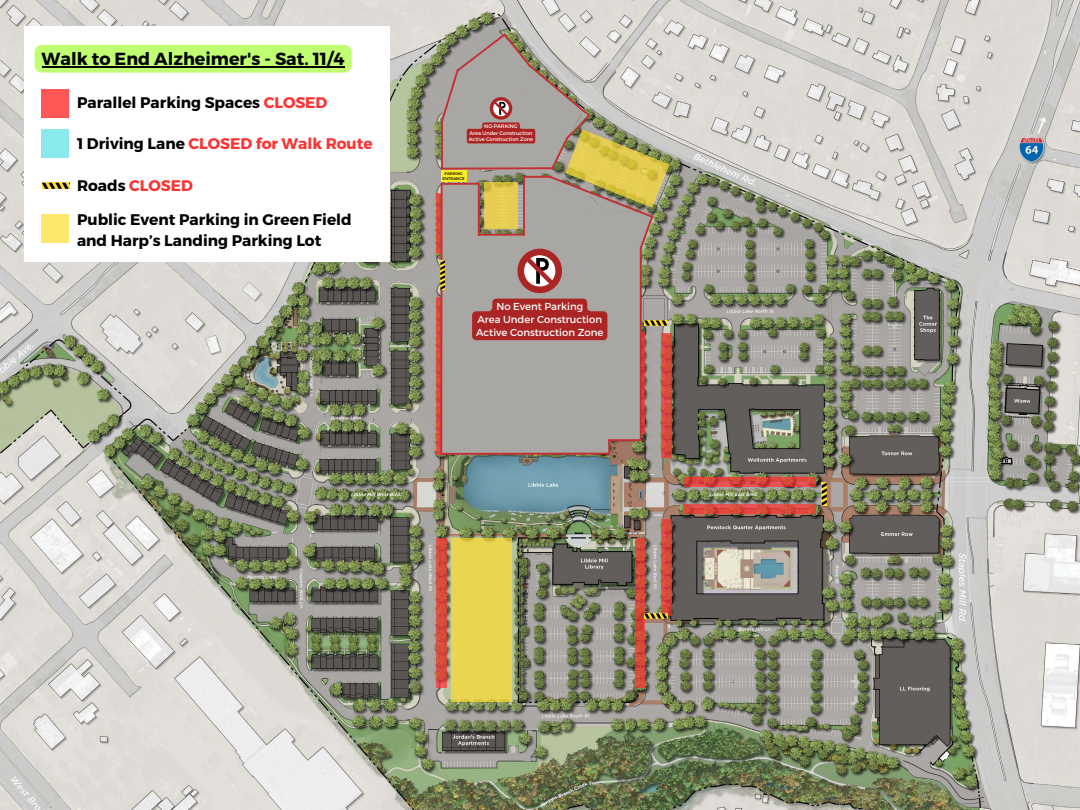
<style>
.page{position:relative;width:1080px;height:810px;background:#fff}
.page>*{position:absolute;margin:0;border:0;box-sizing:border-box;transform-origin:0 0}
.t1{font:700 17.5px "Montserrat";color:#000}
.t2{font:700 15.38px "Montserrat";color:#000}
.t3{font:700 15.38px "Montserrat";color:#ff3131}
.t4{font:700 13.19px "Montserrat";color:#000}
.t5{font:10.06px "Montserrat";color:#fff}
.t6{font:5.12px "Montserrat";color:#fff}
.t7{font:3.94px "Montserrat";color:#000}
.s1{color:#ff3131}
.s2{color:#000}
</style>
<div class="page">
<img style="left:0;top:0;width:1080px;height:810px">
<svg style="left:661px;top:520px;width:10px;height:96px"></svg>
<svg style="left:436px;top:193px;width:3px;height:61px"></svg>
<svg style="left:436px;top:297px;width:3px;height:158px"></svg>
<svg style="left:436px;top:539px;width:10px;height:149px"></svg>
<svg style="left:635px;top:539px;width:10px;height:149px"></svg>
<div style="left:24px;top:26px;width:365px;height:236px;background:#fff"></div>
<div style="left:42px;top:89px;width:27px;height:28px;background:#ff5656"></div>
<div style="left:42px;top:130px;width:27px;height:28px;background:#8ae9ed"></div>
<svg style="left:644px;top:613px;width:23px;height:6px"></svg>
<svg style="left:822px;top:482px;width:5px;height:24px"></svg>
<svg style="left:661px;top:334px;width:10px;height:124px"></svg>
<svg style="left:684px;top:477px;width:132px;height:10px"></svg>
<svg style="left:684px;top:504px;width:132px;height:9px"></svg>
<svg style="left:42px;top:183px;width:27px;height:6px"></svg>
<div style="left:451px;top:538px;width:61px;height:163px;background:#ead551"></div>
<div style="left:42px;top:215px;width:27px;height:28px;background:#ffe66d"></div>
<div style="left:35px;top:45px;width:316px;height:28px;background:#c1ff72"></div>
<hr style="left:42px;top:66px;width:302px;height:2px;background:#000">
<svg style="left:439px;top:26px;width:231px;height:431px;background:#af9b8e"></svg>
<p class="t1" style="left:42px;top:48px;width:304px">Walk to End Alzheimer's - Sat. 11/4</p>
<p class="t2" style="left:77px;top:92px;width:252px">Parallel Parking Spaces <span class="s1">CLOSED</span></p>
<p class="t3" style="left:77px;top:134px;width:297px"><span class="s2">1 Driving Lane</span> CLOSED for Walk Route</p>
<p class="t3" style="left:77px;top:176px;width:117px"><span class="s2">Roads</span> CLOSED</p>
<p class="t2" style="left:77px;top:209px;width:276px">Public Event Parking in Green Field</p>
<p class="t2" style="left:77px;top:230px;width:246px">and Harp’s Landing Parking Lot</p>
<p class="t4" style="left:70px;top:178px;width:69px">Dumpster</p>
<p class="t4" style="left:70px;top:206px;width:132px">1.0 Mile Walk Route</p>
<p class="t6" style="left:484px;top:123px;width:35px">NO PARKING</p>
<p class="t6" style="left:469px;top:130px;width:65px">Area Under Construction</p>
<p class="t6" style="left:469px;top:136px;width:66px">Active Construction Zone</p>
<p class="t7" style="left:444px;top:171px;width:20px">PARKING</p>
<p class="t7" style="left:442px;top:176px;width:24px">ENTRANCE</p>
<p class="t5" style="left:496px;top:300px;width:88px">No Event Parking</p>
<p class="t5" style="left:477px;top:313px;width:126px">Area Under Construction</p>
<p class="t5" style="left:476px;top:326px;width:129px">Active Construction Zone</p>
<p class="t5" style="left:477px;top:309px;width:129px">Active Construction Zone</p>
</div>
